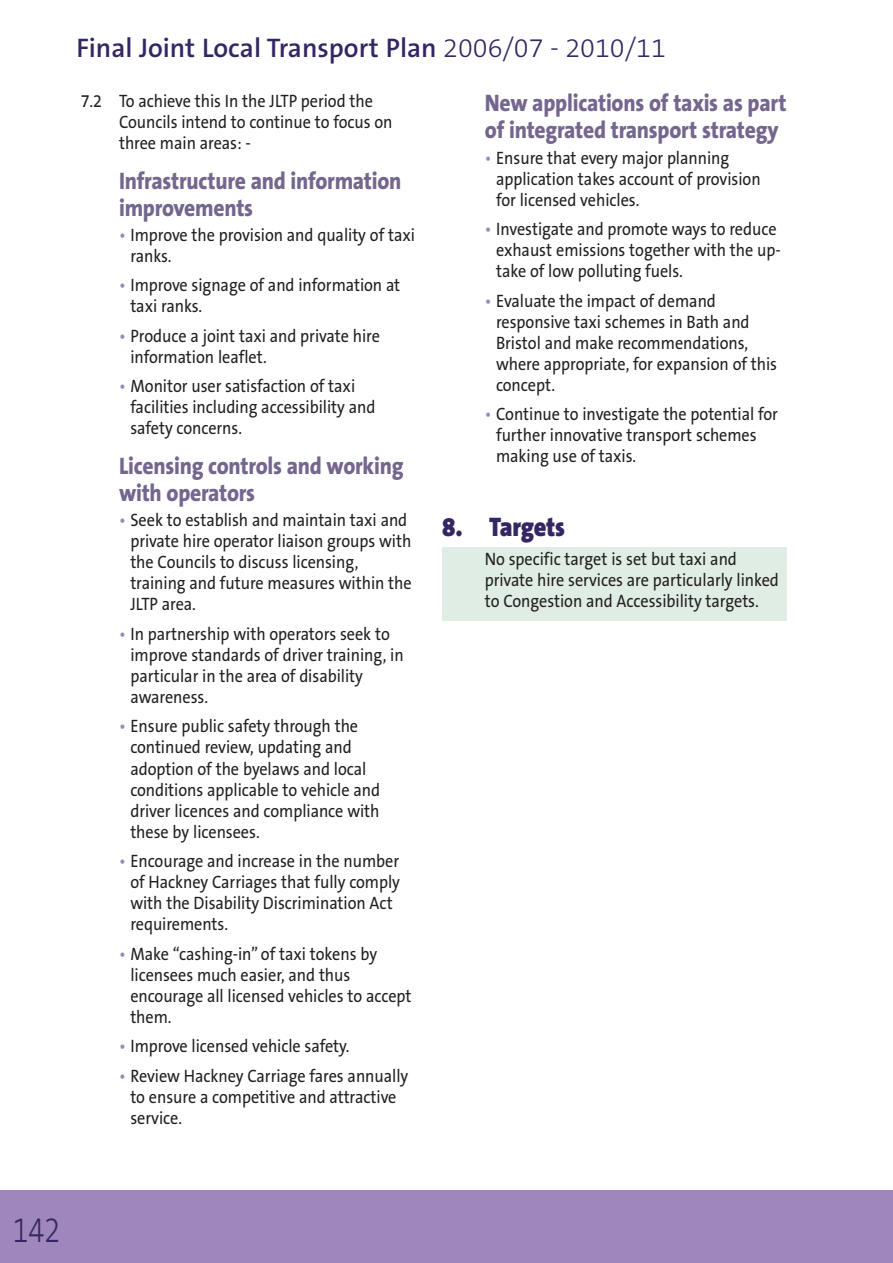
<style>
.page{position:relative;width:893px;height:1263px;background:#fff}
.page>*{position:absolute;margin:0;border:0;box-sizing:border-box;transform-origin:0 0}
.t1{font:300 36px "The Sans B3";color:#352663;scale:.8 1}
.t2{font:600 27px "The Sans B6";color:#352663}
.t3{font:900 27px "The Sans B9";letter-spacing:-.01em;color:#352663;scale:.9 1}
.t4{font:800 24px/27px "The Sans B8";letter-spacing:-.01em;color:#74668e;scale:.9 1}
.t5{font:18px/21px "The Sans B5 Plain";letter-spacing:-.005em;color:#231f20;scale:.9 1}
.s1{font-family:"The Sans B3";font-weight:300}
.s2{color:#9f87bc}
</style>
<div class="page">
<div style="left:0;top:1191px;width:893px;height:72px;background:#9f87bc"></div>
<div style="left:442px;top:547px;width:345px;height:74px;background:#dfede4"></div>
<h2 class="t2" style="left:77px;top:34px;width:591px">Final Joint Local Transport Plan <span class="s1">2006/07 - 2010/11</span></h2>
<p class="t5" style="left:119px;top:91px;width:305px;text-indent:-38px">7.2 To achieve this In the JLTP period the<br>Councils intend to continue to focus on three main areas: -</p>
<h3 class="t4" style="left:119px;top:168px;width:315px">Infrastructure and information improvements</h3>
<p class="t5" style="left:130px;top:225px;width:318px;text-indent:-11px"><span class="s2">•</span> Improve the provision and quality of taxi ranks.</p>
<p class="t5" style="left:130px;top:275px;width:301px;text-indent:-11px"><span class="s2">•</span> Improve signage of and information at taxi ranks.</p>
<p class="t5" style="left:130px;top:326px;width:279px;text-indent:-11px"><span class="s2">•</span> Produce a joint taxi and private hire information leaflet.</p>
<p class="t5" style="left:130px;top:376px;width:274px;text-indent:-11px"><span class="s2">•</span> Monitor user satisfaction of taxi facilities including accessibility and safety concerns.</p>
<h3 class="t4" style="left:119px;top:453px;width:318px">Licensing controls and working with operators</h3>
<p class="t5" style="left:130px;top:510px;width:314px;text-indent:-11px"><span class="s2">•</span> Seek to establish and maintain taxi and private hire operator liaison groups with the Councils to discuss licensing, training and future measures within the JLTP area.</p>
<p class="t5" style="left:130px;top:624px;width:305px;text-indent:-11px"><span class="s2">•</span> In partnership with operators seek to improve standards of driver training, in particular in the area of disability awareness.</p>
<p class="t5" style="left:130px;top:716px;width:279px;text-indent:-11px"><span class="s2">•</span> Ensure public safety through the continued review, updating and adoption of the byelaws and local conditions applicable to vehicle and driver licences and compliance with these by licensees.</p>
<p class="t5" style="left:130px;top:851px;width:301px;text-indent:-11px"><span class="s2">•</span> Encourage and increase in the number of Hackney Carriages that fully comply with the Disability Discrimination Act requirements.</p>
<p class="t5" style="left:130px;top:943px;width:314px;text-indent:-11px"><span class="s2">•</span> Make “cashing-in” of taxi tokens by licensees much easier, and thus encourage all licensed vehicles to accept them.</p>
<p class="t5" style="left:119px;top:1036px;width:257px"><span class="s2">•</span> Improve licensed vehicle safety.</p>
<p class="t5" style="left:130px;top:1065px;width:310px;text-indent:-11px"><span class="s2">•</span> Review Hackney Carriage fares annually to ensure a competitive and attractive service.</p>
<h3 class="t4" style="left:485px;top:90px;width:337px">New applications of taxis as part of integrated transport strategy</h3>
<p class="t5" style="left:496px;top:148px;width:295px;text-indent:-11px"><span class="s2">•</span> Ensure that every major planning application takes account of provision for licensed vehicles.</p>
<p class="t5" style="left:496px;top:219px;width:318px;text-indent:-11px"><span class="s2">•</span> Investigate and promote ways to reduce exhaust emissions together with the up&shy;take of low polluting fuels.</p>
<p class="t5" style="left:496px;top:291px;width:314px;text-indent:-11px"><span class="s2">•</span> Evaluate the impact of demand responsive taxi schemes in Bath and<br>Bristol and make recommendations, where appropriate, for expansion of this concept.</p>
<p class="t5" style="left:496px;top:404px;width:315px;text-indent:-11px"><span class="s2">•</span> Continue to investigate the potential for further innovative transport schemes making use of taxis.</p>
<h2 class="t3" style="left:442px;top:512px;width:138px">8. Targets</h2>
<p class="t5" style="left:485px;top:549px;width:328px">No specific target is set but taxi and private hire services are particularly linked to Congestion and Accessibility targets.</p>
<h1 class="t1" style="left:13px;top:1211px;width:61px">142</h1>
</div>
